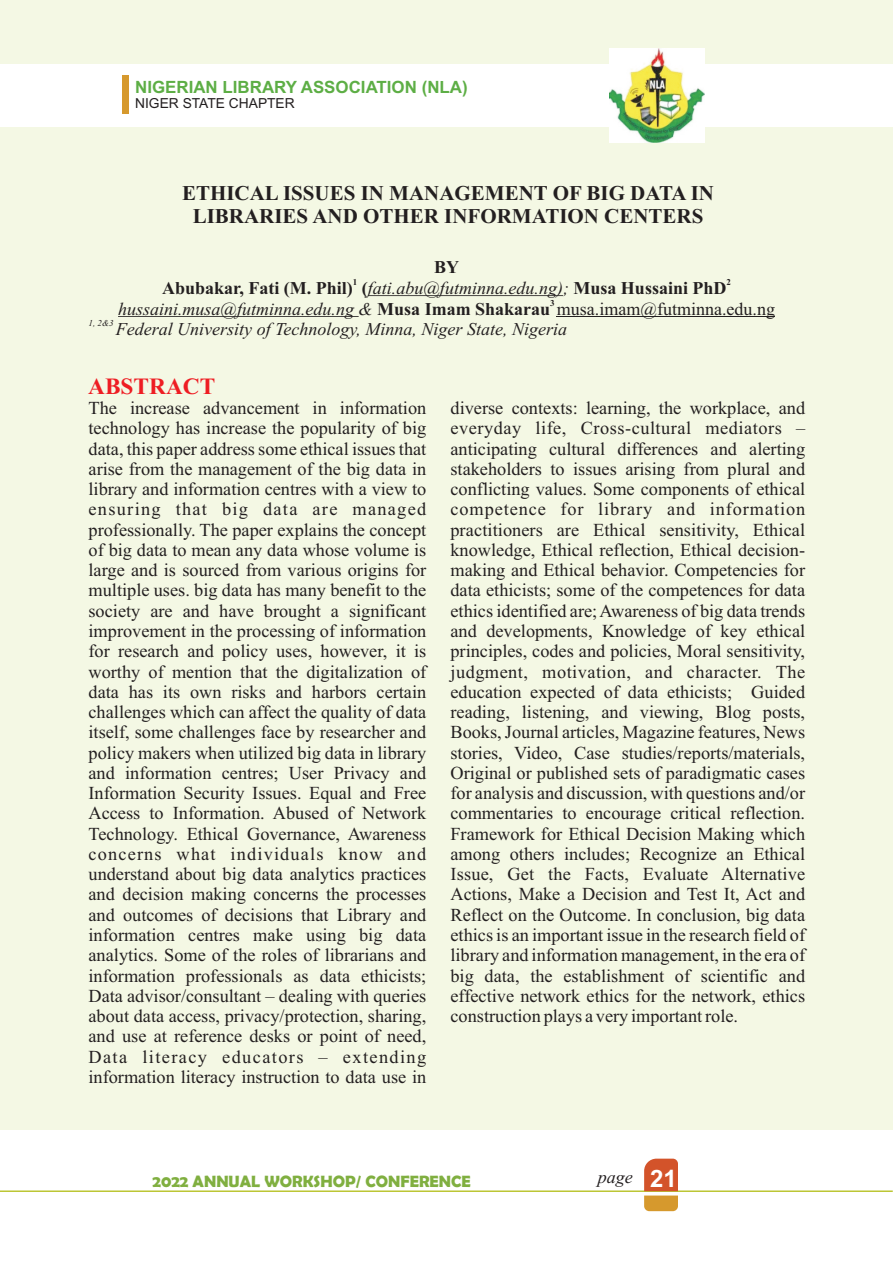
<style>
.page{position:relative;width:893px;height:1263px;background:#f4f8e4}
.page>*{position:absolute;margin:0;border:0;box-sizing:border-box;transform-origin:0 0}
.t1{font:700 23.25px "Times New Roman";color:#ee1d23}
.t2{font:700 21px/23.2px "Times New Roman";color:#231f20;text-align:center}
.t3{font:18.3px/20.2px "Times New Roman";color:#231f20;text-align:justify}
.t4{font:italic 18px "Times New Roman";color:#231f20}
.t5{font:700 18px "Times New Roman";color:#231f20}
.t6{font:700 16.95px "Arial";color:#5dae45}
.t7{font:700 16.5px "Berlin Sans FB Demi";color:#80af40}
.t8{font:13.8px "Arial";color:#231f20}
.t9{font:italic 9px "Times New Roman";color:#231f20}
.t10{font:700 9px "Times New Roman";color:#231f20}
.s1{font-weight:400;font-style:italic}
.s2{font-weight:700;font-style:normal}
.s3{font-style:normal}
.s4{font-family:"Arial";font-weight:700;font-style:normal;font-size:24px;color:#fff}
</style>
<div class="page">
<div style="left:0;top:1130px;width:893px;height:133px;background:#fff"></div>
<div style="left:0;top:64px;width:893px;height:63px;background:#fff"></div>
<div style="left:122px;top:75px;width:7px;height:39px;background:#d6992d"></div>
<hr style="left:0;top:1190px;width:893px;height:2px;background:#bcc634">
<svg style="left:644px;top:1159px;width:34px;height:52px;background:#d7793f"></svg>
<img style="left:610px;top:49px;width:94px;height:94px">
<hr style="left:368px;top:295px;width:195px;height:1px;background:#231f20">
<hr style="left:118px;top:316px;width:241px;height:1px;background:#231f20">
<hr style="left:557px;top:316px;width:218px;height:1px;background:#231f20">
<p class="t6" style="left:135px;top:80px;width:334px">NIGERIAN LIBRARY ASSOCIATION (NLA)</p>
<p class="t8" style="left:135px;top:98px;width:161px">NIGER STATE CHAPTER</p>
<p class="t2" style="left:182px;top:184px;width:533px">ETHICAL ISSUES IN MANAGEMENT OF BIG DATA IN<br>LIBRARIES AND OTHER INFORMATION CENTERS</p>
<p class="t5" style="left:434px;top:260px;width:27px">BY</p>
<p class="t10" style="left:353px;top:278px;width:6px">1</p>
<p class="t10" style="left:726px;top:278px;width:6px">2</p>
<p class="t5" style="left:162px;top:281px;width:566px">Abubakar, Fati (M. Phil) (<span class="s1">fati.abu@futminna.edu.ng);</span> Musa Hussaini PhD</p>
<p class="t10" style="left:550px;top:299px;width:6px">3</p>
<p class="t4" style="left:118px;top:302px;width:658px">hussaini.musa@futminna.edu.ng &amp; <span class="s2">Musa Imam Shakarau</span> <span class="s3">musa.imam@futminna.edu.ng</span></p>
<p class="t9" style="left:89px;top:320px;width:27px">1, 2&amp;3</p>
<p class="t4" style="left:116px;top:323px;width:453px">Federal University of Technology, Minna, Niger State, Nigeria</p>
<p class="t1" style="left:88px;top:378px;width:128px">ABSTRACT</p>
<p class="t3" style="left:88px;top:399px;width:339px">The increase advancement in information technology has increase the popularity of big data, this paper address some ethical issues that arise from the management of the big data in library and information centres with a view to ensuring that big data are managed professionally. The paper explains the concept of big data to mean any data whose volume is large and is sourced from various origins for multiple uses. big data has many benefit to the society are and have brought a significant improvement in the processing of information for research and policy uses, however, it is worthy of mention that the digitalization of data has its own risks and harbors certain challenges which can affect the quality of data itself, some challenges face by researcher and policy makers when utilized big data in library and information centres; User Privacy and Information Security Issues. Equal and Free Access to Information. Abused of Network Technology. Ethical Governance, Awareness concerns what individuals know and understand about big data analytics practices and decision making concerns the processes and outcomes of decisions that Library and information centres make using big data analytics. Some of the roles of librarians and information professionals as data ethicists; Data advisor/consultant – dealing with queries about data access, privacy/protection, sharing, and use at reference desks or point of need, Data literacy educators – extending information literacy instruction to data use in</p>
<p class="t3" style="left:450px;top:399px;width:356px">diverse contexts: learning, the workplace, and everyday life, Cross-cultural mediators – anticipating cultural differences and alerting stakeholders to issues arising from plural and conflicting values. Some components of ethical competence for library and information practitioners are Ethical sensitivity, Ethical knowledge, Ethical reflection, Ethical decision&shy;making and Ethical behavior. Competencies for data ethicists; some of the competences for data ethics identified are; Awareness of big data trends and developments, Knowledge of key ethical principles, codes and policies, Moral sensitivity, judgment, motivation, and character. The education expected of data ethicists; Guided reading, listening, and viewing, Blog posts, Books, Journal articles, Magazine features, News stories, Video, Case studies/reports/materials, Original or published sets of paradigmatic cases for analysis and discussion, with questions and/or commentaries to encourage critical reflection.<br>Framework for Ethical Decision Making which among others includes; Recognize an Ethical Issue, Get the Facts, Evaluate Alternative Actions, Make a Decision and Test It, Act and Reflect on the Outcome. In conclusion, big data ethics is an important issue in the research field of library and information management, in the era of big data, the establishment of scientific and effective network ethics for the network, ethics construction plays a very important role.</p>
<p class="t7" style="left:152px;top:1171px;width:320px">2022 ANNUAL WORKSHOP/ CONFERENCE</p>
<p class="t4" style="left:598px;top:1171px;width:81px">page <span class="s4">21</span></p>
</div>
